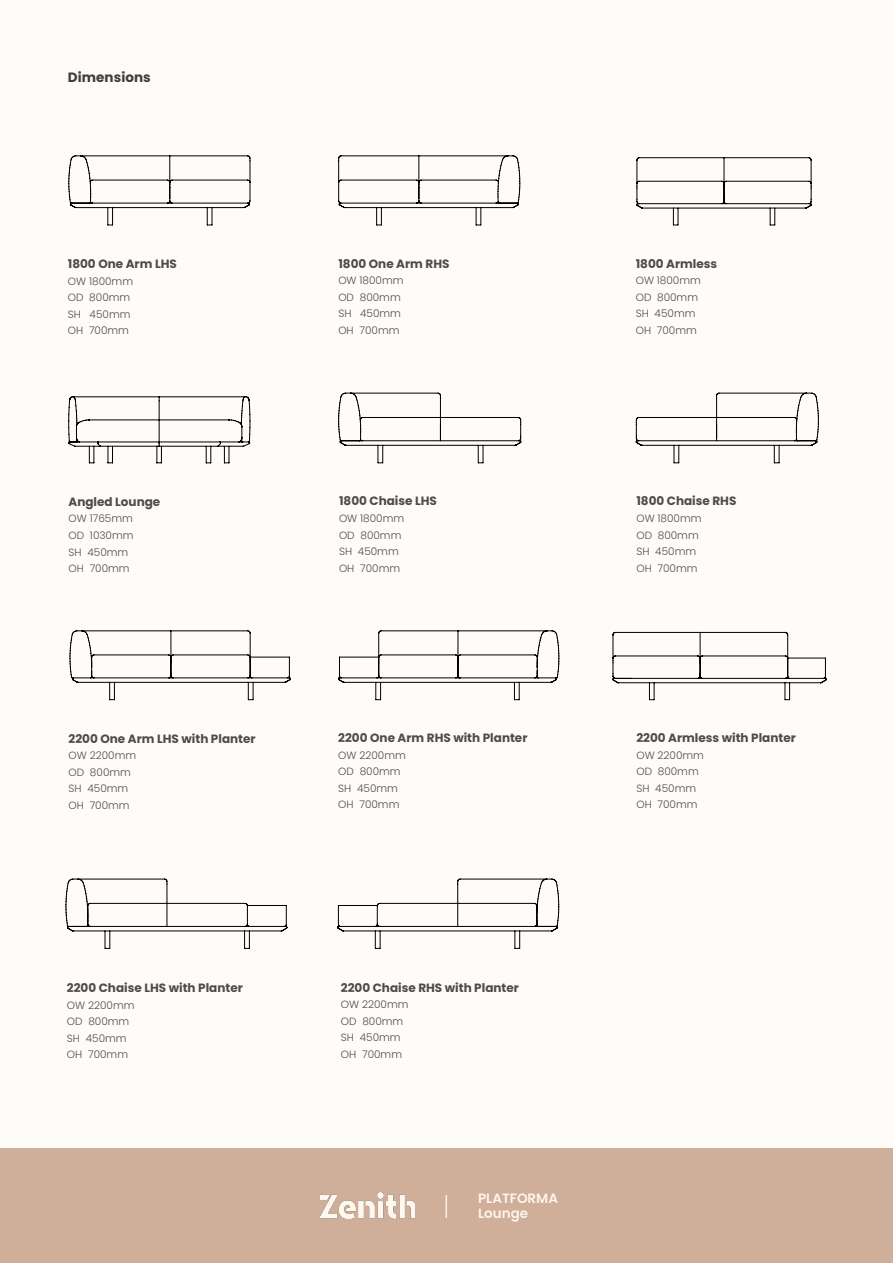
<style>
.page{position:relative;width:893px;height:1263px;background:#fffbf8}
.page>*{position:absolute;margin:0;border:0;box-sizing:border-box;transform-origin:0 0}
.PRODUCT_NAME_BOTTOM{font:600 13.5px "Poppins";color:#fff5ed}
.COPY{font:700 13.5px "Poppins";letter-spacing:.005em;color:#3e3e3f}
.t1{font:700 12px "Poppins";color:#4b4c4d}
.t2{font:300 10.5px "Poppins";color:#4b4c4d}
</style>
<div class="page">
<svg style="left:68px;top:155px;width:183px;height:71px"></svg>
<svg style="left:338px;top:155px;width:182px;height:71px"></svg>
<svg style="left:636px;top:157px;width:176px;height:69px"></svg>
<svg style="left:68px;top:396px;width:183px;height:68px"></svg>
<svg style="left:338px;top:392px;width:183px;height:71px"></svg>
<svg style="left:635px;top:392px;width:184px;height:71px"></svg>
<div style="left:0;top:1148px;width:893px;height:115px;background:#cfae9a"></div>
<svg style="left:446px;top:1195px;width:1px;height:23px"></svg>
<img style="left:321px;top:1193px;width:94px;height:25px">
<svg style="left:69px;top:630px;width:222px;height:70px"></svg>
<svg style="left:338px;top:630px;width:221px;height:70px"></svg>
<svg style="left:612px;top:632px;width:215px;height:68px"></svg>
<svg style="left:65px;top:878px;width:223px;height:71px"></svg>
<svg style="left:337px;top:878px;width:222px;height:71px"></svg>
<p class="COPY" style="left:68px;top:69px;width:84px">Dimensions</p>
<p class="t1" style="left:68px;top:257px;width:111px">1800 One Arm LHS</p>
<p class="t2" style="left:68px;top:275px;width:67px">OW 1800mm</p>
<p class="t2" style="left:68px;top:291px;width:64px">OD 800mm</p>
<p class="t2" style="left:68px;top:308px;width:64px">SH 450mm</p>
<p class="t2" style="left:68px;top:324px;width:63px">OH 700mm</p>
<p class="t1" style="left:69px;top:495px;width:93px">Angled Lounge</p>
<p class="t2" style="left:69px;top:513px;width:66px">OW 1765mm</p>
<p class="t2" style="left:69px;top:529px;width:67px">OD 1030mm</p>
<p class="t2" style="left:69px;top:546px;width:61px">SH 450mm</p>
<p class="t2" style="left:69px;top:562px;width:63px">OH 700mm</p>
<p class="t1" style="left:69px;top:732px;width:189px">2200 One Arm LHS with Planter</p>
<p class="t2" style="left:69px;top:749px;width:69px">OW 2200mm</p>
<p class="t2" style="left:69px;top:766px;width:64px">OD 800mm</p>
<p class="t2" style="left:69px;top:782px;width:61px">SH 450mm</p>
<p class="t2" style="left:69px;top:799px;width:63px">OH 700mm</p>
<p class="t1" style="left:67px;top:981px;width:177px">2200 Chaise LHS with Planter</p>
<p class="t2" style="left:67px;top:999px;width:69px">OW 2200mm</p>
<p class="t2" style="left:67px;top:1015px;width:64px">OD 800mm</p>
<p class="t2" style="left:67px;top:1032px;width:61px">SH 450mm</p>
<p class="t2" style="left:67px;top:1048px;width:63px">OH 700mm</p>
<p class="t1" style="left:338px;top:256px;width:113px">1800 One Arm RHS</p>
<p class="t2" style="left:338px;top:274px;width:67px">OW 1800mm</p>
<p class="t2" style="left:338px;top:291px;width:64px">OD 800mm</p>
<p class="t2" style="left:338px;top:307px;width:64px">SH 450mm</p>
<p class="t2" style="left:338px;top:324px;width:63px">OH 700mm</p>
<p class="t1" style="left:339px;top:494px;width:99px">1800 Chaise LHS</p>
<p class="t2" style="left:339px;top:512px;width:67px">OW 1800mm</p>
<p class="t2" style="left:339px;top:529px;width:64px">OD 800mm</p>
<p class="t2" style="left:339px;top:545px;width:61px">SH 450mm</p>
<p class="t2" style="left:339px;top:562px;width:63px">OH 700mm</p>
<p class="t1" style="left:338px;top:731px;width:191px">2200 One Arm RHS with Planter</p>
<p class="t2" style="left:338px;top:749px;width:69px">OW 2200mm</p>
<p class="t2" style="left:338px;top:765px;width:64px">OD 800mm</p>
<p class="t2" style="left:338px;top:782px;width:61px">SH 450mm</p>
<p class="t2" style="left:338px;top:798px;width:63px">OH 700mm</p>
<p class="t1" style="left:341px;top:980px;width:180px">2200 Chaise RHS with Planter</p>
<p class="t2" style="left:341px;top:998px;width:69px">OW 2200mm</p>
<p class="t2" style="left:341px;top:1015px;width:64px">OD 800mm</p>
<p class="t2" style="left:341px;top:1031px;width:61px">SH 450mm</p>
<p class="t2" style="left:341px;top:1048px;width:63px">OH 700mm</p>
<p class="PRODUCT_NAME_BOTTOM" style="left:478px;top:1190px;width:82px">PLATFORMA</p>
<p class="PRODUCT_NAME_BOTTOM" style="left:478px;top:1205px;width:52px">Lounge</p>
<p class="t1" style="left:636px;top:256px;width:83px">1800 Armless</p>
<p class="t2" style="left:636px;top:274px;width:67px">OW 1800mm</p>
<p class="t2" style="left:636px;top:291px;width:64px">OD 800mm</p>
<p class="t2" style="left:636px;top:307px;width:61px">SH 450mm</p>
<p class="t2" style="left:636px;top:324px;width:63px">OH 700mm</p>
<p class="t1" style="left:636px;top:494px;width:102px">1800 Chaise RHS</p>
<p class="t2" style="left:636px;top:512px;width:67px">OW 1800mm</p>
<p class="t2" style="left:636px;top:529px;width:64px">OD 800mm</p>
<p class="t2" style="left:636px;top:545px;width:61px">SH 450mm</p>
<p class="t2" style="left:636px;top:562px;width:63px">OH 700mm</p>
<p class="t1" style="left:636px;top:731px;width:161px">2200 Armless with Planter</p>
<p class="t2" style="left:636px;top:749px;width:69px">OW 2200mm</p>
<p class="t2" style="left:636px;top:765px;width:64px">OD 800mm</p>
<p class="t2" style="left:636px;top:782px;width:61px">SH 450mm</p>
<p class="t2" style="left:636px;top:798px;width:63px">OH 700mm</p>
</div>
